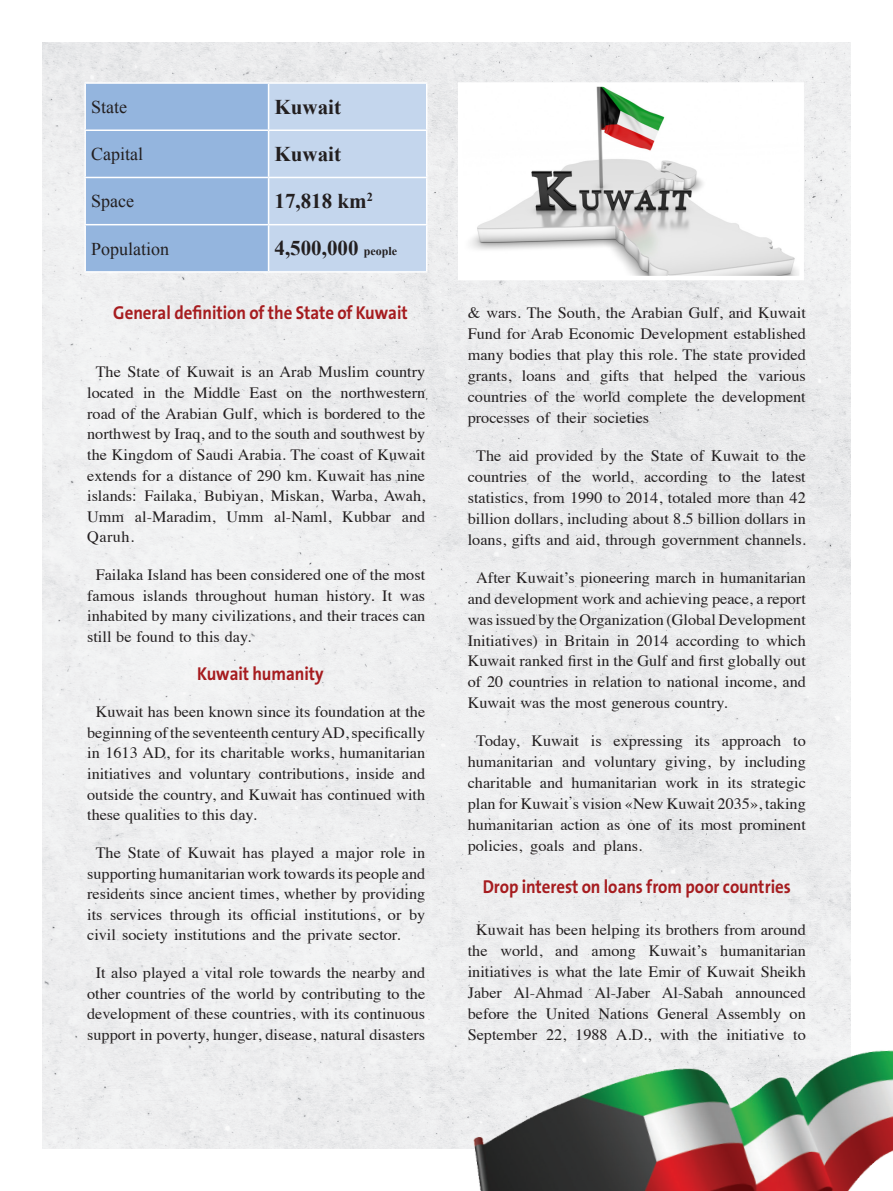
<style>
.page{position:relative;width:893px;height:1191px;background:#fff}
.page>*{position:absolute;margin:0;border:0;box-sizing:border-box;transform-origin:0 0}
.No_Spacing{font:700 21px "Times New Roman";color:#231f20}
.body{font:700 18.75px "Bahij The Sans Arabic";letter-spacing:-.005em;color:#a61c1f;scale:.9 1}
.head_line{font:700 18.75px "Bahij The Sans Arabic";color:#a61c1f;scale:.9 1}
.No_Spacing-2{font:18px "Times New Roman";color:#231f20}
.body-2{font:15.75px/20.9px "Times";color:#231f20;text-align:justify}
.s1{font-size:12px}
</style>
<div class="page">
<img style="left:43px;top:43px;width:807px;height:1105px">
<svg style="left:86px;top:84px;width:340px;height:187px;background:#aac4e5"></svg>
<hr style="left:84px;top:82px;width:185px;height:2px;background:#fff">
<hr style="left:84px;top:84px;width:2px;height:45px;background:#fff">
<hr style="left:269px;top:82px;width:158px;height:2px;background:#fff">
<hr style="left:268px;top:84px;width:1px;height:45px;background:#fff">
<hr style="left:426px;top:84px;width:1px;height:45px;background:#fff">
<hr style="left:84px;top:129px;width:185px;height:2px;background:#fff">
<hr style="left:84px;top:131px;width:2px;height:46px;background:#fff">
<hr style="left:269px;top:129px;width:158px;height:2px;background:#fff">
<hr style="left:268px;top:131px;width:1px;height:46px;background:#fff">
<hr style="left:426px;top:131px;width:1px;height:46px;background:#fff">
<hr style="left:84px;top:177px;width:185px;height:1px;background:#fff">
<hr style="left:84px;top:178px;width:2px;height:46px;background:#fff">
<hr style="left:269px;top:177px;width:158px;height:1px;background:#fff">
<hr style="left:268px;top:178px;width:1px;height:46px;background:#fff">
<hr style="left:426px;top:178px;width:1px;height:46px;background:#fff">
<hr style="left:84px;top:224px;width:185px;height:1px;background:#fff">
<hr style="left:84px;top:225px;width:2px;height:46px;background:#fff">
<hr style="left:269px;top:224px;width:158px;height:1px;background:#fff">
<hr style="left:268px;top:225px;width:1px;height:46px;background:#fff">
<hr style="left:426px;top:225px;width:1px;height:46px;background:#fff">
<hr style="left:84px;top:271px;width:185px;height:2px;background:#fff">
<hr style="left:269px;top:271px;width:158px;height:2px;background:#fff">
<img style="left:322px;top:841px;width:571px;height:350px">
<img style="left:463px;top:87px;width:336px;height:188px">
<p class="No_Spacing-2" style="left:91px;top:95px;width:38px">State</p>
<p class="No_Spacing" style="left:275px;top:92px;width:68px">Kuwait</p>
<p class="No_Spacing-2" style="left:91px;top:142px;width:54px">Capital</p>
<p class="No_Spacing" style="left:275px;top:139px;width:68px">Kuwait</p>
<p class="No_Spacing-2" style="left:91px;top:189px;width:44px">Space</p>
<p class="No_Spacing" style="left:275px;top:187px;width:100px">17,818 km<sup>2</sup></p>
<p class="No_Spacing-2" style="left:91px;top:236px;width:80px">Population</p>
<p class="No_Spacing" style="left:275px;top:234px;width:124px">4,500,000 <span class="s1">people</span></p>
<p class="body" style="left:113px;top:302px;width:329px">General definition of the State of Kuwait</p>
<p class="body-2" style="left:87px;top:360px;width:340px;text-indent:9px">The State of Kuwait is an Arab Muslim country located in the Middle East on the northwestern road of the Arabian Gulf, which is bordered to the northwest by Iraq, and to the south and southwest by the Kingdom of Saudi Arabia. The coast of Kuwait extends for a distance of 290 km. Kuwait has nine islands: Failaka, Bubiyan, Miskan, Warba, Awah, Umm al-Maradim, Umm al-Naml, Kubbar and Qaruh.</p>
<p class="body-2" style="left:87px;top:563px;width:340px;text-indent:9px">Failaka Island has been considered one of the most famous islands throughout human history. It was inhabited by many civilizations, and their traces can still be found to this day.</p>
<p class="body" style="left:197px;top:662px;width:142px">Kuwait humanity</p>
<p class="body-2" style="left:87px;top:700px;width:340px;text-indent:9px">Kuwait has been known since its foundation at the beginning of the seventeenth century AD, specifically in 1613 AD, for its charitable works, humanitarian initiatives and voluntary contributions, inside and outside the country, and Kuwait has continued with these qualities to this day.</p>
<p class="body-2" style="left:87px;top:841px;width:340px;text-indent:9px">The State of Kuwait has played a major role in supporting humanitarian work towards its people and residents since ancient times, whether by providing its services through its official institutions, or by civil society institutions and the private sector.</p>
<p class="body-2" style="left:87px;top:961px;width:340px;text-align:center">It also played a vital role towards the nearby and other countries of the world by contributing to the development of these countries, with its continuous support in poverty, hunger, disease, natural disasters</p>
<p class="body-2" style="left:468px;top:301px;width:340px">&amp; wars. The South, the Arabian Gulf, and Kuwait Fund for Arab Economic Development established many bodies that play this role. The state provided grants, loans and gifts that helped the various countries of the world complete the development processes of their societies</p>
<p class="body-2" style="left:468px;top:444px;width:340px;text-align:center">The aid provided by the State of Kuwait to the countries of the world, according to the latest statistics, from 1990 to 2014, totaled more than 42 billion dollars, including about 8.5 billion dollars in loans, gifts and aid, through government channels.</p>
<p class="body-2" style="left:468px;top:565px;width:340px;text-indent:9px">After Kuwait’s pioneering march in humanitarian and development work and achieving peace, a report was issued by the Organization (Global Development Initiatives) in Britain in 2014 according to which Kuwait ranked first in the Gulf and first globally out of 20 countries in relation to national income, and Kuwait was the most generous country.</p>
<p class="body-2" style="left:468px;top:729px;width:340px;text-indent:9px">Today, Kuwait is expressing its approach to humanitarian and voluntary giving, by including charitable and humanitarian work in its strategic plan for Kuwait᾽s vision «New Kuwait 2035», taking humanitarian action as one of its most prominent policies, goals and plans.</p>
<p class="head_line" style="left:483px;top:875px;width:344px">Drop interest on loans from poor countries</p>
<p class="body-2" style="left:468px;top:918px;width:340px;text-align:center">Kuwait has been helping its brothers from around the world, and among Kuwait’s humanitarian initiatives is what the late Emir of Kuwait Sheikh Jaber Al-Ahmad Al-Jaber Al-Sabah announced before the United Nations General Assembly on September 22, 1988 A.D., with the initiative to</p>
</div>
